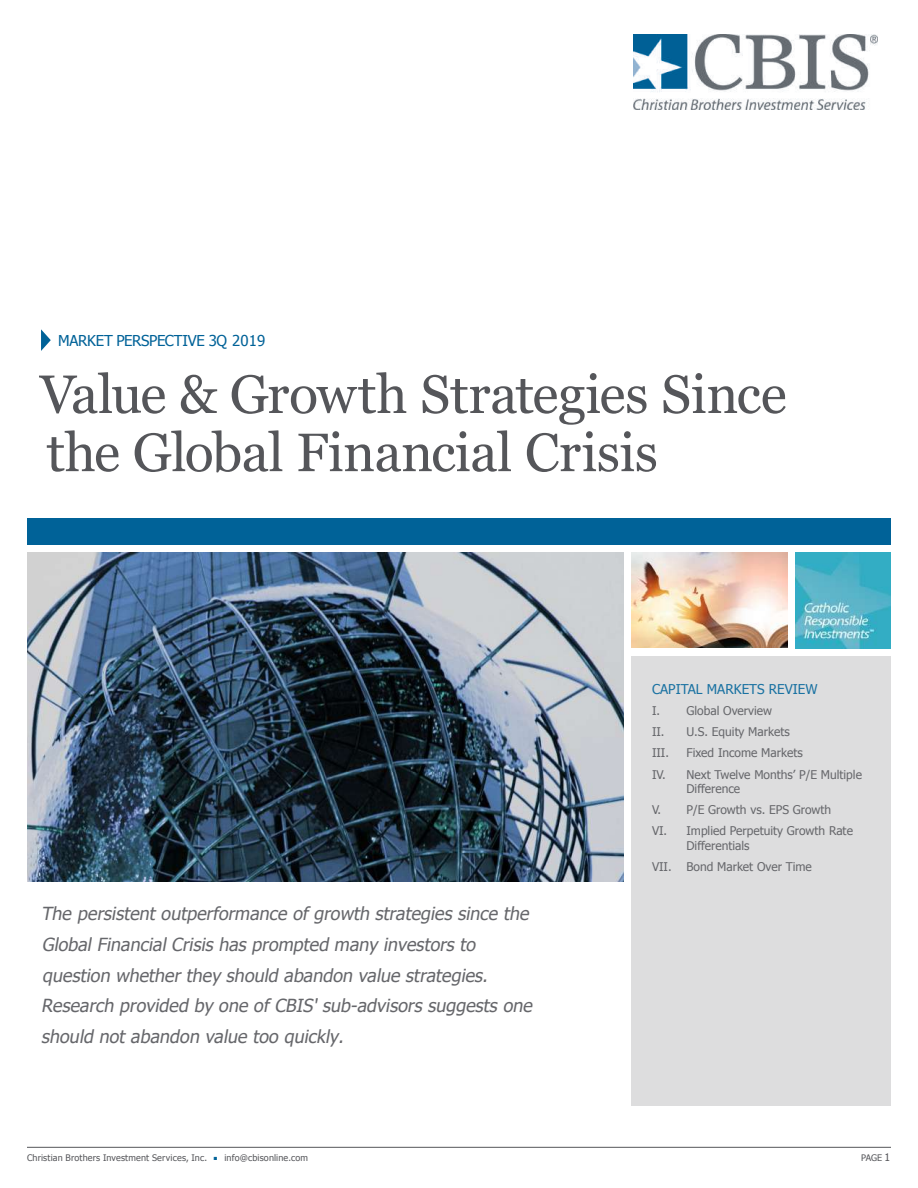
<style>
.page{position:relative;width:918px;height:1188px;background:#fff}
.page>*{position:absolute;margin:0;border:0;box-sizing:border-box;transform-origin:0 0}
.t1{font:54px/58.2px "Georgia";letter-spacing:-.01em;color:#55565a}
.t2{font:italic 18px/30.6px "Tahoma";color:#66676b}
.t3{font:15px "Tahoma";letter-spacing:-.02em;color:#006298}
.t4{font:13.5px "Tahoma";color:#1a72a2}
.t5{font:12px/21.1px "Tahoma";color:#66676b}
.t6{font:9px "Tahoma";letter-spacing:.015em;color:#55565a}
.s1{font-size:10.5px}
</style>
<div class="page">
<svg style="left:41px;top:329px;width:10px;height:22px"></svg>
<div style="left:27px;top:518px;width:864px;height:27px;background:#006298"></div>
<img style="left:27px;top:553px;width:596px;height:328px">
<img style="left:795px;top:553px;width:96px;height:96px">
<img style="left:632px;top:553px;width:155px;height:95px">
<hr style="left:27px;top:1147px;width:864px;height:1px;background:#55565a">
<div style="left:632px;top:657px;width:259px;height:449px;background:#ddddde"></div>
<img style="left:634px;top:34px;width:244px;height:76px">
<p class="t3" style="left:58px;top:330px;width:209px">MARKET PERSPECTIVE 3Q 2019</p>
<h1 class="t1" style="left:40px;top:363px;width:748px">Value &amp; Growth Strategies Since the Global Financial Crisis</h1>
<p class="t2" style="left:41px;top:900px;width:497px">The persistent outperformance of growth strategies since the Global Financial Crisis has prompted many investors to question whether they should abandon value strategies.<br>Research provided by one of CBIS'sub-advisorssuggestsone should notabandon value too quickly.</p>
<p class="t4" style="left:652px;top:680px;width:167px">CAPITAL MARKETS REVIEW</p>
<p class="t5" style="left:652px;top:700px;width:139px">I. Global Overview<br>II. U.S. Equity Markets<br>III.</p>
<p class="t5" style="left:652px;top:742px;width:211px;text-indent:34px">Fixed Income Markets<br>IV. Next Twelve Months’ P/E Multiple</p>
<p class="t5" style="left:652px;top:777px;width:202px;text-indent:34px">Difference<br>V. P/E Growth vs. EPS Growth<br>VI. Implied Perpetuity Growth Rate</p>
<p class="t5" style="left:652px;top:834px;width:161px;text-indent:34px">Differentials<br>VII. Bond Market Over Time</p>
<p class="t6" style="left:27px;top:1152px;width:283px">Christian Brothers Investment Services, Inc. <sup>■</sup> info@cbisonline.com</p>
<p class="t6" style="left:861px;top:1152px;width:31px">PAGE <span class="s1">1</span></p>
</div>
